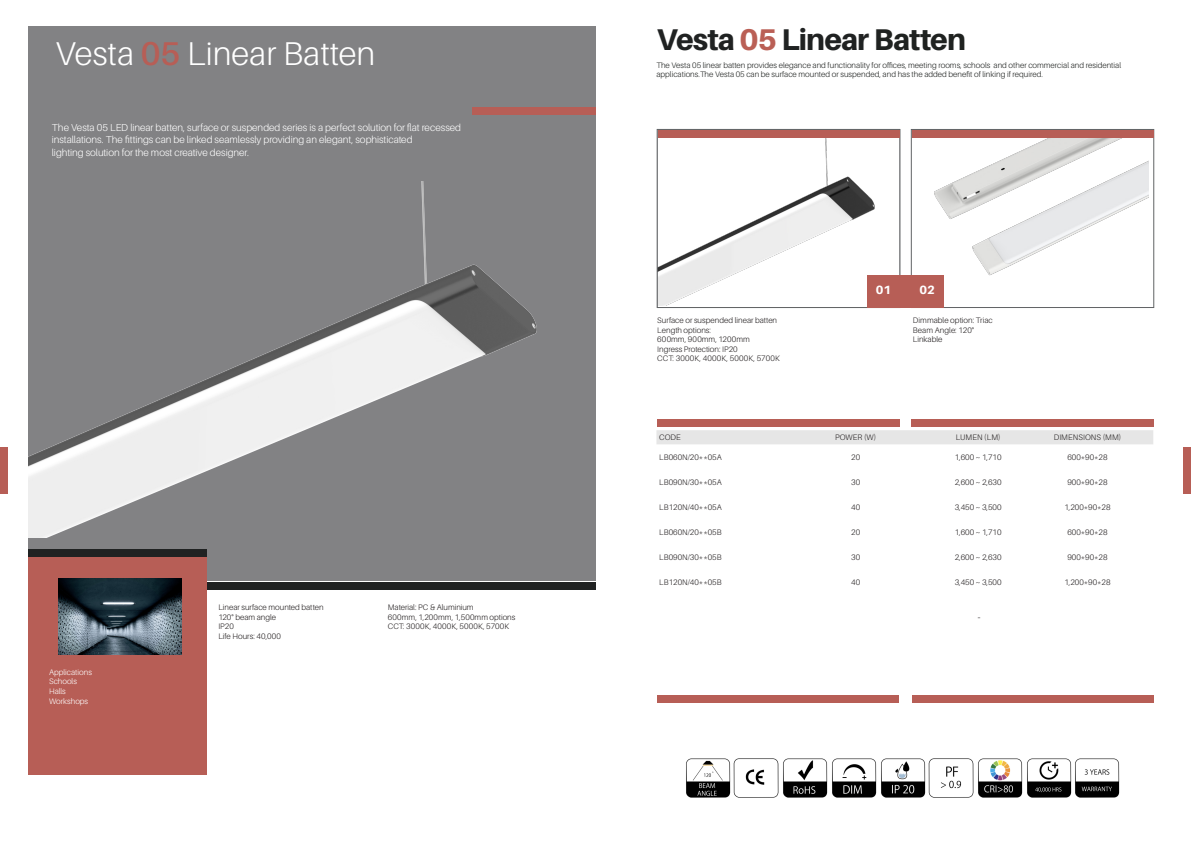
<style>
.page{position:relative;width:1191px;height:842px;background:#fff}
.page>*{position:absolute;margin:0;border:0;box-sizing:border-box;transform-origin:0 0}
.Ad_Sub{font:300 33px "Aileron";color:#fff}
.head_2{font:800 30px "Aileron";letter-spacing:-.03em;color:#202222}
.Image_number_label{font:800 12px "Aileron";color:#fff}
.Ad_text{font:300 10px/13.2px "Aileron";letter-spacing:-.005em;color:#fff}
.Category_3_Descripti{font:300 8px/9.6px "Aileron";letter-spacing:.005em;color:#231f20}
.Table_Text{font:300 8px "Aileron";color:#231f20}
.Ad_text-2{font:300 8px/9.6px "Aileron";color:#1f2220}
.Text_White_7_5pt{font:300 8px "Aileron";color:#fff}
.Other_Labels{font:300 8px "Aileron";letter-spacing:.01em;color:#231f20}
.Code___Price_Labels{font:300 8px "Aileron";color:#231f20}
.Table_Text-2{font:8px "Century Gothic";color:#231f20}
.s1{font-weight:600;color:#b75e56}
.s2{color:#ba5f55}
.s3{color:#1f2220}
</style>
<div class="page">
<div style="left:0;top:447px;width:7px;height:47px;background:#b75e56"></div>
<div style="left:1183px;top:447px;width:8px;height:47px;background:#b75e56"></div>
<div style="left:28px;top:26px;width:567px;height:554px;background:#828284"></div>
<img style="left:28px;top:182px;width:509px;height:356px">
<div style="left:472px;top:107px;width:123px;height:8px;background:#b75e56"></div>
<div style="left:28px;top:557px;width:179px;height:217px;background:#b75e56"></div>
<img style="left:58px;top:578px;width:124px;height:76px">
<img style="left:659px;top:138px;width:239px;height:167px">
<div style="left:657px;top:129px;width:243px;height:179px;border:1px solid #616365"></div>
<img style="left:916px;top:137px;width:232px;height:153px">
<div style="left:910px;top:129px;width:244px;height:179px;border:1px solid #616365"></div>
<div style="left:658px;top:130px;width:241px;height:7px;background:#b75e56"></div>
<div style="left:657px;top:419px;width:242px;height:7px;background:#b75e56"></div>
<div style="left:911px;top:130px;width:242px;height:7px;background:#b75e56"></div>
<div style="left:911px;top:419px;width:242px;height:7px;background:#b75e56"></div>
<div style="left:867px;top:276px;width:76px;height:32px;background:#b75e56"></div>
<img style="left:734px;top:758px;width:45px;height:40px">
<img style="left:783px;top:758px;width:44px;height:40px">
<img style="left:832px;top:758px;width:44px;height:40px">
<img style="left:881px;top:758px;width:44px;height:40px">
<img style="left:928px;top:758px;width:45px;height:40px">
<img style="left:978px;top:758px;width:44px;height:40px">
<img style="left:1027px;top:758px;width:44px;height:40px">
<img style="left:686px;top:758px;width:44px;height:40px">
<img style="left:1075px;top:758px;width:45px;height:40px">
<div style="left:657px;top:696px;width:241px;height:7px;background:#b75e56"></div>
<div style="left:911px;top:696px;width:242px;height:7px;background:#b75e56"></div>
<div style="left:656px;top:430px;width:497px;height:14px;background:#e6e6e6"></div>
<div style="left:29px;top:550px;width:178px;height:7px;background:#202222"></div>
<div style="left:207px;top:582px;width:388px;height:7px;background:#202222"></div>
<p class="Ad_Sub" style="left:56px;top:36px;width:321px">Vesta <span class="s1">05</span> Linear Batten</p>
<p class="Ad_text" style="left:52px;top:121px;width:411px">The Vesta 05 LED linear batten, surface or suspended series is a perfect solution for flat recessed</p>
<p class="Ad_text" style="left:52px;top:133px;width:362px">installations. The fittings can be linked seamlessly providing an elegant, sophisticated lighting solution for the most creative designer.</p>
<p class="Text_White_7_5pt" style="left:49px;top:668px;width:44px">Applications</p>
<p class="Text_White_7_5pt" style="left:49px;top:677px;width:29px">Schools</p>
<p class="Text_White_7_5pt" style="left:49px;top:687px;width:18px">Halls</p>
<p class="Text_White_7_5pt" style="left:49px;top:696px;width:41px">Workshops</p>
<p class="Category_3_Descripti" style="left:218px;top:603px;width:107px">Linear surface mounted batten</p>
<p class="Category_3_Descripti" style="left:218px;top:612px;width:59px">120° beam angle</p>
<p class="Category_3_Descripti" style="left:218px;top:622px;width:17px">IP20</p>
<p class="Category_3_Descripti" style="left:218px;top:632px;width:64px">Life Hours: 40,000</p>
<p class="Category_3_Descripti" style="left:388px;top:603px;width:87px">Material: PC &amp; Aluminium</p>
<p class="Category_3_Descripti" style="left:388px;top:612px;width:129px">600mm, 1,200mm, 1,500mm options</p>
<p class="Category_3_Descripti" style="left:388px;top:622px;width:123px">CCT: 3000K, 4000K, 5000K, 5700K</p>
<p class="head_2" style="left:656px;top:22px;width:311px">Vesta <span class="s2">05</span> Linear <span class="s3">Batten</span></p>
<p class="Ad_text-2" style="left:656px;top:60px;width:466px">The Vesta 05 linear batten provides elegance and functionality for offices, meeting rooms, schools and other commercial and residential applications.The Vesta 05 can be surface mounted or suspended, and has the added benefit of linking if required.</p>
<p class="Category_3_Descripti" style="left:657px;top:315px;width:121px">Surface or suspended linear batten</p>
<p class="Category_3_Descripti" style="left:657px;top:325px;width:94px">Length options:<br>600mm, 900mm, 1200mm</p>
<p class="Category_3_Descripti" style="left:657px;top:344px;width:82px">Ingress Protection: IP20</p>
<p class="Category_3_Descripti" style="left:657px;top:354px;width:124px">CCT: 3000K, 4000K, 5000K, 5700K</p>
<p class="Image_number_label" style="left:876px;top:283px;width:17px">01</p>
<p class="Image_number_label" style="left:919px;top:283px;width:17px">02</p>
<p class="Category_3_Descripti" style="left:913px;top:315px;width:81px">Dimmable option: Triac<br>Beam Angle: 120°</p>
<p class="Category_3_Descripti" style="left:913px;top:334px;width:31px">Linkable</p>
<p class="Code___Price_Labels" style="left:659px;top:433px;width:23px">CODE</p>
<p class="Other_Labels" style="left:835px;top:433px;width:43px">POWER (W)</p>
<p class="Other_Labels" style="left:955px;top:433px;width:46px">LUMEN (LM)</p>
<p class="Other_Labels" style="left:1053px;top:433px;width:69px">DIMENSIONS (MM)</p>
<p class="Table_Text" style="left:659px;top:453px;width:64px">LB060N/20**05A</p>
<p class="Table_Text" style="left:851px;top:453px;width:10px">20</p>
<p class="Table_Text" style="left:954px;top:453px;width:48px">1,600 ~ 1,710</p>
<p class="Table_Text" style="left:1067px;top:453px;width:42px">600*90*28</p>
<p class="Table_Text" style="left:659px;top:478px;width:64px">LB090N/30**05A</p>
<p class="Table_Text" style="left:851px;top:478px;width:10px">30</p>
<p class="Table_Text" style="left:954px;top:478px;width:48px">2,600 ~ 2,630</p>
<p class="Table_Text" style="left:1067px;top:478px;width:42px">900*90*28</p>
<p class="Table_Text" style="left:659px;top:503px;width:64px">LB120N/40**05A</p>
<p class="Table_Text" style="left:851px;top:503px;width:10px">40</p>
<p class="Table_Text" style="left:954px;top:503px;width:48px">3,450 ~ 3,500</p>
<p class="Table_Text" style="left:1064px;top:503px;width:48px">1,200*90*28</p>
<p class="Table_Text" style="left:659px;top:528px;width:64px">LB060N/20**05B</p>
<p class="Table_Text" style="left:851px;top:528px;width:10px">20</p>
<p class="Table_Text" style="left:954px;top:528px;width:48px">1,600 ~ 1,710</p>
<p class="Table_Text" style="left:1067px;top:528px;width:42px">600*90*28</p>
<p class="Table_Text" style="left:659px;top:553px;width:64px">LB090N/30**05B</p>
<p class="Table_Text" style="left:851px;top:553px;width:10px">30</p>
<p class="Table_Text" style="left:954px;top:553px;width:48px">2,600 ~ 2,630</p>
<p class="Table_Text" style="left:1067px;top:553px;width:42px">900*90*28</p>
<p class="Table_Text" style="left:659px;top:578px;width:64px">LB120N/40**05B</p>
<p class="Table_Text" style="left:851px;top:578px;width:10px">40</p>
<p class="Table_Text" style="left:954px;top:578px;width:48px">3,450 ~ 3,500</p>
<p class="Table_Text" style="left:1064px;top:578px;width:48px">1,200*90*28</p>
<p class="Table_Text-2" style="left:978px;top:611px;width:4px">-</p>
</div>
